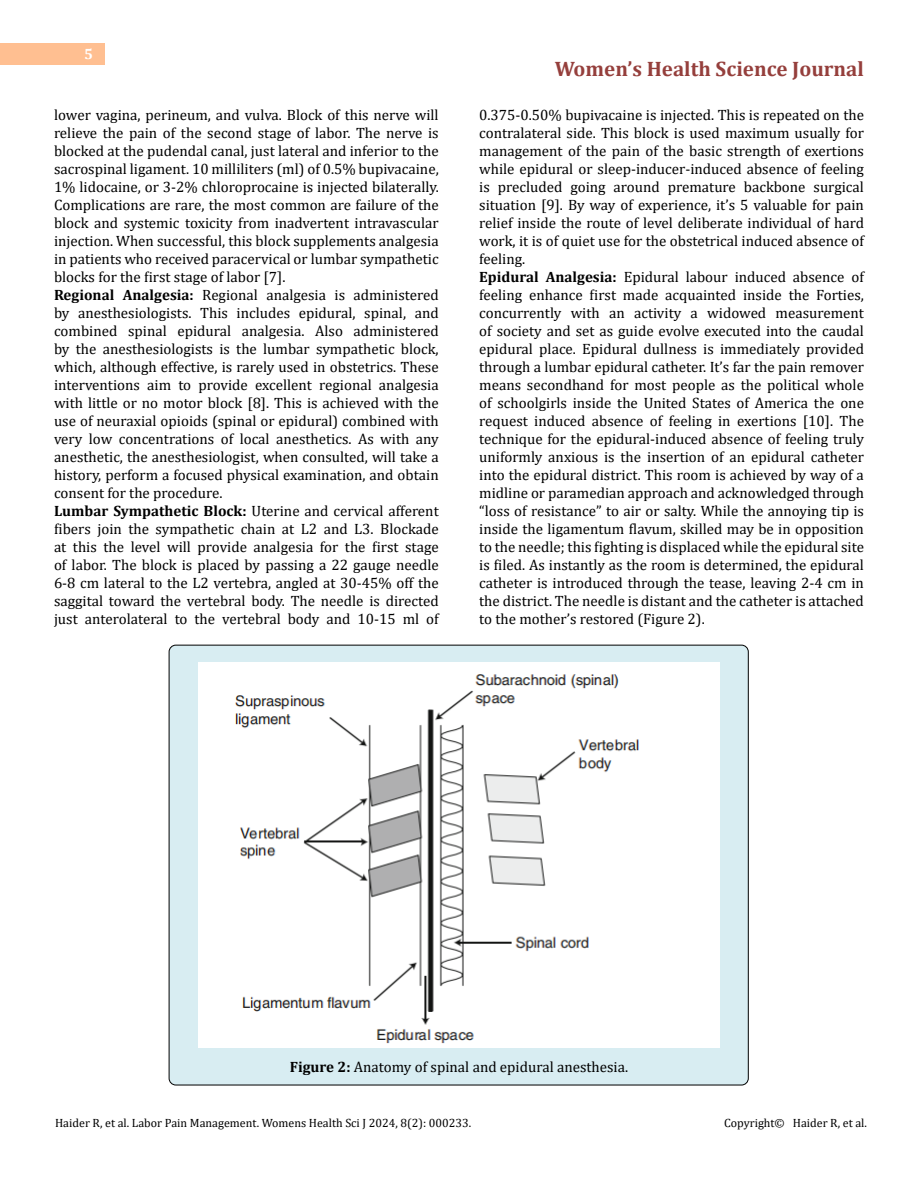
<style>
.page{position:relative;width:918px;height:1188px;background:#fff}
.page>*{position:absolute;margin:0;border:0;box-sizing:border-box;transform-origin:0 0}
.t1{font:700 21px "Cambria";color:#953f3c}
.t2{font:15px/18px "Cambria";color:#000}
.t3{font:700 15px "Cambria";color:#fff}
.t4{font:12px "Cambria";color:#000}
.s1{font-weight:700}
</style>
<div class="page">
<div style="left:0;top:43px;width:105px;height:21px;background:#ffbf91"></div>
<div style="left:169px;top:645px;width:579px;height:440px;background:#d8edf2;border-radius:7px"></div>
<img style="left:199px;top:663px;width:520px;height:384px">
<p class="t3" style="left:84px;top:44px;width:10px">5</p>
<h1 class="t1" style="left:555px;top:54px;width:311px">Women’s Health Science Journal</h1>
<p class="t2" style="left:54px;top:105px;width:386px">lower vagina, perineum, and vulva. Block of this nerve will relieve the pain of the second stage of labor. The nerve is blocked at the pudendal canal, just lateral and inferior to the sacrospinal ligament. 10 milliliters (ml) of 0.5% bupivacaine, 1% lidocaine, or 3-2% chloroprocaine is injected bilaterally.<br>Complications are rare, the most common are failure of the block and systemic toxicity from inadvertent intravascular injection. When successful, this block supplements analgesia in patients who received paracervical or lumbar sympathetic blocks for the first stage of labor [7].<br><span class="s1">Regional Analgesia:</span> Regional analgesia is administered by anesthesiologists. This includes epidural, spinal, and combined spinal epidural analgesia. Also administered by the anesthesiologists is the lumbar sympathetic block, which, although effective, is rarely used in obstetrics. These interventions aim to provide excellent regional analgesia with little or no motor block [8]. This is achieved with the use of neuraxial opioids (spinal or epidural) combined with very low concentrations of local anesthetics. As with any anesthetic, the anesthesiologist, when consulted, will take a history, perform a focused physical examination, and obtain consent for the procedure.<br><span class="s1">Lumbar Sympathetic Block:</span> Uterine and cervical afferent fibers join the sympathetic chain at L2 and L3. Blockade at this the level will provide analgesia for the first stage of labor. The block is placed by passing a 22 gauge needle 6-8 cm lateral to the L2 vertebra, angled at 30-45% off the saggital toward the vertebral body. The needle is directed just anterolateral to the vertebral body and 10-15 ml of</p>
<p class="t2" style="left:479px;top:105px;width:386px">0.375-0.50% bupivacaine is injected. This is repeated on the contralateral side. This block is used maximum usually for management of the pain of the basic strength of exertions while epidural or sleep-inducer-induced absence of feeling is precluded going around premature backbone surgical situation [9]. By way of experience, it’s 5 valuable for pain relief inside the route of level deliberate individual of hard work, it is of quiet use for the obstetrical induced absence of feeling.<br><span class="s1">Epidural Analgesia:</span> Epidural labour induced absence of feeling enhance first made acquainted inside the Forties, concurrently with an activity a widowed measurement of society and set as guide evolve executed into the caudal epidural place. Epidural dullness is immediately provided through a lumbar epidural catheter. It’s far the pain remover means secondhand for most people as the political whole of schoolgirls inside the United States of America the one request induced absence of feeling in exertions [10]. The technique for the epidural-induced absence of feeling truly uniformly anxious is the insertion of an epidural catheter into the epidural district. This room is achieved by way of a midline or paramedian approach and acknowledged through “loss of resistance” to air or salty. While the annoying tip is inside the ligamentum flavum, skilled may be in opposition to the needle; this fighting is displaced while the epidural site is filed. As instantly as the room is determined, the epidural catheter is introduced through the tease, leaving 2-4 cm in the district. The needle is distant and the catheter is attached to the mother’s restored (Figure 2).</p>
<p class="t2" style="left:290px;top:1058px;width:340px"><span class="s1">Figure 2:</span> Anatomy of spinal and epidural anesthesia.</p>
<p class="t4" style="left:55px;top:1115px;width:418px">Haider R, et al. Labor Pain Management. Womens Health Sci J 2024, 8(2): 000233.</p>
<p class="t4" style="left:724px;top:1115px;width:144px">Copyright© Haider R, et al.</p>
</div>
